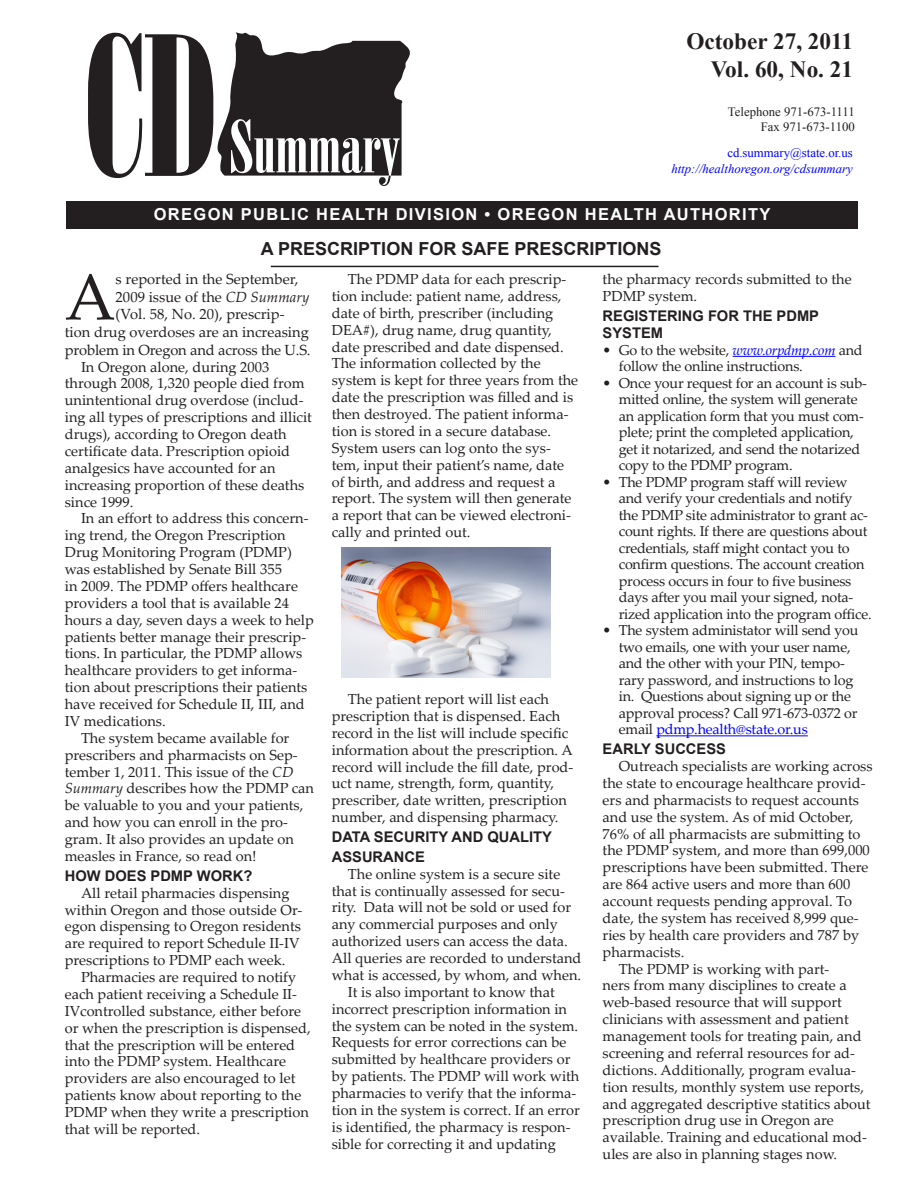
<style>
.page{position:relative;width:918px;height:1188px;background:#fff}
.page>*{position:absolute;margin:0;border:0;box-sizing:border-box;transform-origin:0 0}
.First_paragraph{font:65.4px "Palatino Linotype";color:#231f20}
.t1{font:700 23.25px "Times New Roman";color:#231f20}
.t2{font:18px "Myriad Pro";color:#fff}
.Article_title{font:700 18px "Arial";color:#231f20}
.Headline{font:700 16.5px "Arial";letter-spacing:.08em;color:#fff}
.First_paragraph-2{font:14.7px "Palatino Linotype";color:#231f20}
.subheading{font:700 14.7px/17.7px "Arial";color:#231f20}
.t3{font:14.55px/16.8px "Palatino Linotype";color:#231f20}
.bullet_indents{font:14.4px/16.5px "Palatino Linotype";letter-spacing:-.015em;color:#231f20}
.t4{font:12.75px "Times New Roman";color:#231f20}
.t5{font:italic 12.75px "Times New Roman";color:#00f}
.t6{font:12.75px "Times New Roman";color:#00f}
.s1{font-style:italic}
.s2{font-style:italic;color:#00f}
.s3{color:#00f}
</style>
<div class="page">
<svg style="left:88px;top:32px;width:322px;height:154px"></svg>
<div style="left:66px;top:201px;width:792px;height:28px;background:#231f20"></div>
<hr style="left:271px;top:266px;width:388px;height:1px;background:#231f20">
<hr style="left:733px;top:356px;width:102px;height:1px;background:#00f">
<hr style="left:656px;top:735px;width:152px;height:1px;background:#00f">
<img style="left:342px;top:548px;width:209px;height:129px">
<p class="t1" style="left:686px;top:25px;width:168px">October 27, 2011</p>
<p class="t1" style="left:711px;top:53px;width:144px">Vol. 60, No. 21</p>
<p class="t4" style="left:728px;top:103px;width:128px">Telephone 971-673-1111</p>
<p class="t4" style="left:761px;top:118px;width:96px">Fax 971-673-1100</p>
<p class="t6" style="left:727px;top:144px;width:127px">cd.summary@state.or.us</p>
<p class="t5" style="left:671px;top:160px;width:183px">http://healthoregon.org/cdsummary</p>
<p class="t2" style="left:361px;top:199px;width:391px">OGY PUBLICATION OF THE PUBLIC HEALTH DIVISION</p>
<p class="Headline" style="left:154px;top:203px;width:618px">OREGON PUBLIC HEALTH DIVISION • OREGON HEALTH AUTHORITY</p>
<p class="Article_title" style="left:261px;top:237px;width:402px">A PRESCRIPTION FOR SAFE PRESCRIPTIONS</p>
<p class="First_paragraph" style="left:65px;top:251px;width:52px">A</p>
<p class="First_paragraph-2" style="left:116px;top:269px;width:184px">s reported in the September,</p>
<p class="First_paragraph-2" style="left:116px;top:286px;width:195px">2009 issue of the <span class="s1">CD Summary</span></p>
<p class="First_paragraph-2" style="left:116px;top:304px;width:170px">(Vol. 58, No. 20), prescrip-</p>
<p class="First_paragraph-2" style="left:65px;top:322px;width:246px">tion drug overdoses are an increasing</p>
<p class="First_paragraph-2" style="left:65px;top:339px;width:247px">problem in Oregon and across the U.S.</p>
<p class="t3" style="left:65px;top:358px;width:249px;text-indent:16px">In Oregon alone, during 2003 through 2008, 1,320 people died from unintentional drug overdose (includ&shy;ing all types of prescriptions and illicit drugs), according to Oregon death certificate data. Prescription opioid analgesics have accounted for an increasing proportion of these deaths since 1999.</p>
<p class="t3" style="left:65px;top:510px;width:251px;text-indent:16px">In an effort to address this concern&shy;ing trend, the Oregon Prescription Drug Monitoring Program (PDMP) was established by Senate Bill 355<br>in 2009. The PDMP offers healthcare providers a tool that is available 24 hours a day, seven days a week to help patients better manage their prescrip&shy;tions. In particular, the PDMP allows healthcare providers to get informa&shy;tion about prescriptions their patients have received for Schedule II, III, and IV medications.</p>
<p class="t3" style="left:65px;top:729px;width:251px;text-indent:16px">The system became available for prescribers and pharmacists on Sep&shy;tember 1, 2011. This issue of the <span class="s1">CD Summary</span> describes how the PDMP can be valuable to you and your patients, and how you can enroll in the pro&shy;gram. It also provides an update on measles in France, so read on!</p>
<p class="subheading" style="left:65px;top:867px;width:189px">HOW DOES PDMP WORK?</p>
<p class="t3" style="left:65px;top:884px;width:239px;text-indent:16px">All retail pharmacies dispensing within Oregon and those outside Or&shy;egon dispensing to Oregon residents are required to report Schedule II-IV prescriptions to PDMP each week.</p>
<p class="t3" style="left:65px;top:968px;width:247px;text-indent:16px">Pharmacies are required to notify each patient receiving a Schedule II-IVcontrolled substance, either before or when the prescription is dispensed, that the prescription will be entered into the PDMP system. Healthcare providers are also encouraged to let patients know about reporting to the PDMP when they write a prescription that will be reported.</p>
<p class="t3" style="left:332px;top:270px;width:248px;text-indent:16px">The PDMP data for each prescrip&shy;tion include: patient name, address, date of birth, prescriber (including DEA#), drug name, drug quantity, date prescribed and date dispensed.<br>The information collected by the system is kept for three years from the date the prescription was filled and is then destroyed. The patient informa&shy;tion is stored in a secure database.<br>System users can log onto the sys&shy;tem, input their patient’s name, date of birth, and address and request a report. The system will then generate a report that can be viewed electroni&shy;cally and printed out.</p>
<p class="t3" style="left:332px;top:690px;width:243px;text-indent:16px">The patient report will list each prescription that is dispensed. Each record in the list will include specific information about the prescription. A record will include the fill date, prod&shy;uct name, strength, form, quantity, prescriber, date written, prescription number, and dispensing pharmacy.</p>
<p class="subheading" style="left:332px;top:828px;width:222px">DATA SECURITY AND QUALITY</p>
<p class="subheading" style="left:332px;top:848px;width:95px">ASSURANCE</p>
<p class="t3" style="left:332px;top:865px;width:251px;text-indent:16px">The online system is a secure site that is continually assessed for secu&shy;rity. Data will not be sold or used for any commercial purposes and only authorized users can access the data.<br>All queries are recorded to understand what is accessed, by whom, and when.</p>
<p class="t3" style="left:332px;top:983px;width:250px;text-indent:16px">It is also important to know that incorrect prescription information in the system can be noted in the system.<br>Requests for error corrections can be submitted by healthcare providers or by patients. The PDMP will work with pharmacies to verify that the informa&shy;tion in the system is correct. If an error is identified, the pharmacy is respon&shy;sible for correcting it and updating</p>
<p class="t3" style="left:603px;top:270px;width:251px">the pharmacy records submitted to the<br>PDMP system.</p>
<p class="subheading" style="left:603px;top:307px;width:218px">REGISTERING FOR THE PDMP<br>SYSTEM</p>
<p class="bullet_indents" style="left:619px;top:341px;width:245px;text-indent:-16px">• Go to the website, <span class="s2">www.orpdmp.com</span> and follow the online instructions.</p>
<p class="bullet_indents" style="left:619px;top:374px;width:250px;text-indent:-16px">• Once your request for an account is sub&shy;mitted online, the system will generate an application form that you must com&shy;plete; print the completed application, get it notarized, and send the notarized copy to the PDMP program.</p>
<p class="bullet_indents" style="left:619px;top:473px;width:254px;text-indent:-16px">• The PDMP program staff will review and verify your credentials and notify the PDMP site administrator to grant ac&shy;count rights. If there are questions about credentials, staff might contact you to confirm questions. The account creation process occurs in four to five business days after you mail your signed, nota&shy;rized application into the program office.</p>
<p class="bullet_indents" style="left:619px;top:622px;width:241px;text-indent:-16px">• The system administator will send you two emails, one with your user name, and the other with your PIN, tempo&shy;rary password, and instructions to log in. Questions about signing up or the approval process? Call 971-673-0372 or email <span class="s3">pdmp.health@state.or.us</span></p>
<p class="subheading" style="left:603px;top:741px;width:125px">EARLY SUCCESS</p>
<p class="t3" style="left:603px;top:757px;width:272px;text-indent:16px">Outreach specialists are working across the state to encourage healthcare provid&shy;ers and pharmacists to request accounts and use the system. As of mid October, 76% of all pharmacists are submitting to the PDMP system, and more than 699,000 prescriptions have been submitted. There are 864 active users and more than 600 account requests pending approval. To date, the system has received 8,999 que&shy;ries by health care providers and 787 by pharmacists.</p>
<p class="t3" style="left:603px;top:960px;width:270px;text-indent:16px">The PDMP is working with part-<br>ners from many disciplines to create a web-based resource that will support clinicians with assessment and patient management tools for treating pain, and screening and referral resources for ad&shy;dictions. Additionally, program evalua&shy;tion results, monthly system use reports, and aggregated descriptive statitics about prescription drug use in Oregon are available. Training and educational mod&shy;ules are also in planning stages now.</p>
</div>
